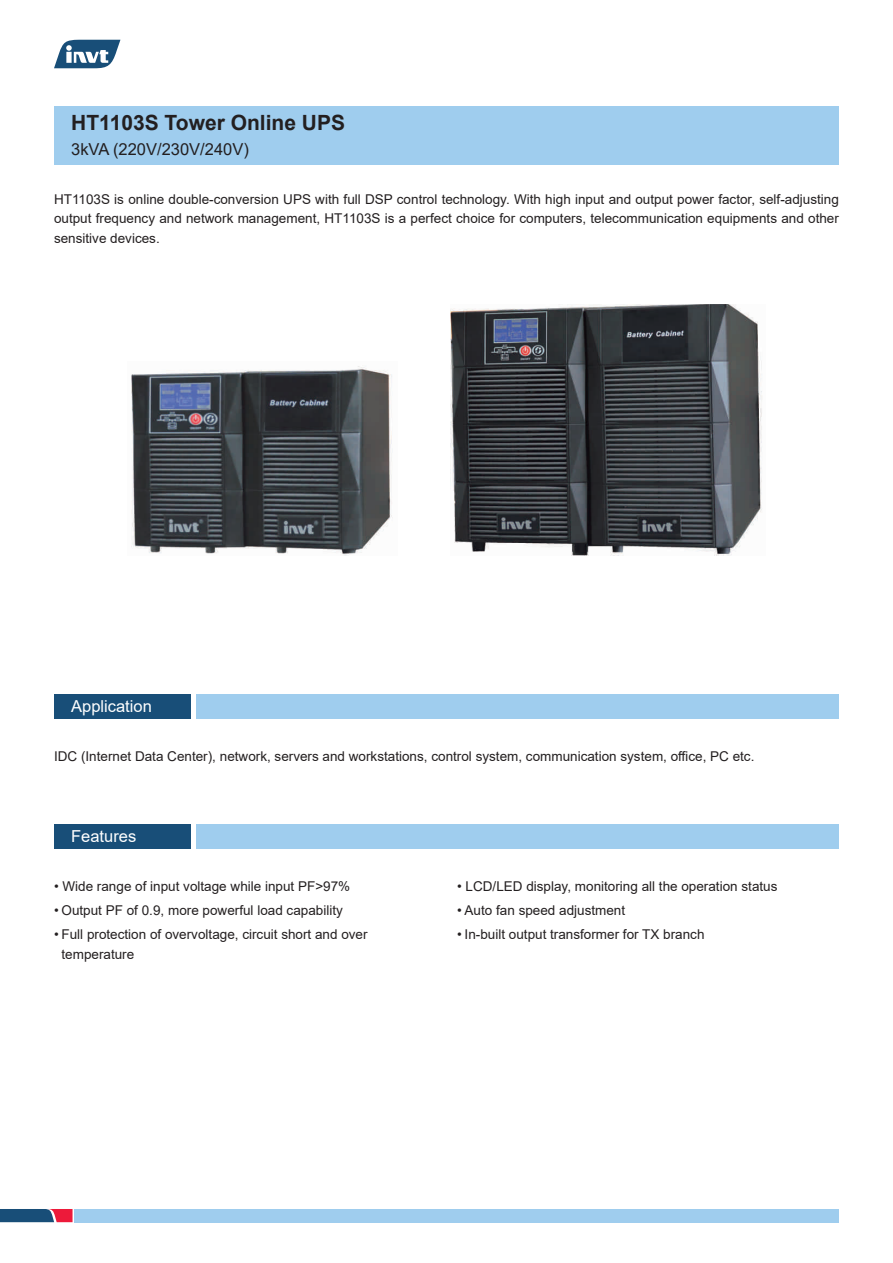
<style>
.page{position:relative;width:893px;height:1263px;background:#fff}
.page>*{position:absolute;margin:0;border:0;box-sizing:border-box;transform-origin:0 0}
.t1{font:700 21px "Arial";color:#231f20}
.t2{font:16.5px "Arial";color:#231f20}
.t3{font:16.5px "Arial";color:#fff}
.t4{font:13.5px/19.5px "Arial";color:#231f20;text-align:justify}
</style>
<div class="page">
<svg style="left:54px;top:40px;width:66px;height:28px"></svg>
<svg style="left:0;top:1209px;width:73px;height:13px"></svg>
<div style="left:75px;top:1209px;width:764px;height:13px;background:#9fcdee"></div>
<div style="left:54px;top:106px;width:785px;height:58px;background:#9fcdee"></div>
<img style="left:450px;top:304px;width:312px;height:251px">
<img style="left:131px;top:366px;width:262px;height:189px">
<div style="left:54px;top:695px;width:136px;height:24px;background:#184e78"></div>
<div style="left:196px;top:695px;width:643px;height:24px;background:#9fcdee"></div>
<div style="left:54px;top:824px;width:136px;height:25px;background:#184e78"></div>
<div style="left:196px;top:824px;width:643px;height:25px;background:#9fcdee"></div>
<p class="t1" style="left:71px;top:108px;width:275px">HT1103S Tower Online UPS</p>
<p class="t2" style="left:71px;top:138px;width:179px">3kVA (220V/230V/240V)</p>
<p class="t4" style="left:54px;top:189px;width:786px">HT1103S is online double-conversion UPS with full DSP control technology. With high input and output power factor, self-adjusting output frequency and network management, HT1103S is a perfect choice for computers, telecommunication equipments and other sensitive devices.</p>
<p class="t3" style="left:71px;top:695px;width:82px">Application</p>
<p class="t4" style="left:54px;top:747px;width:702px">IDC (Internet Data Center), network, servers and workstations, control system, communication system, office, PC etc.</p>
<p class="t3" style="left:71px;top:825px;width:67px">Features</p>
<p class="t4" style="left:54px;top:876px;width:298px">• Wide range of input voltage while input PF&gt;97%</p>
<p class="t4" style="left:54px;top:900px;width:290px">• Output PF of 0.9, more powerful load capability</p>
<p class="t4" style="left:62px;top:924px;width:308px;text-indent:-8px">• Full protection of overvoltage, circuit short and over temperature</p>
<p class="t4" style="left:457px;top:876px;width:322px">• LCD/LED display, monitoring all the operation status</p>
<p class="t4" style="left:457px;top:900px;width:170px">• Auto fan speed adjustment</p>
<p class="t4" style="left:457px;top:924px;width:249px">• In-built output transformer for TX branch</p>
</div>
